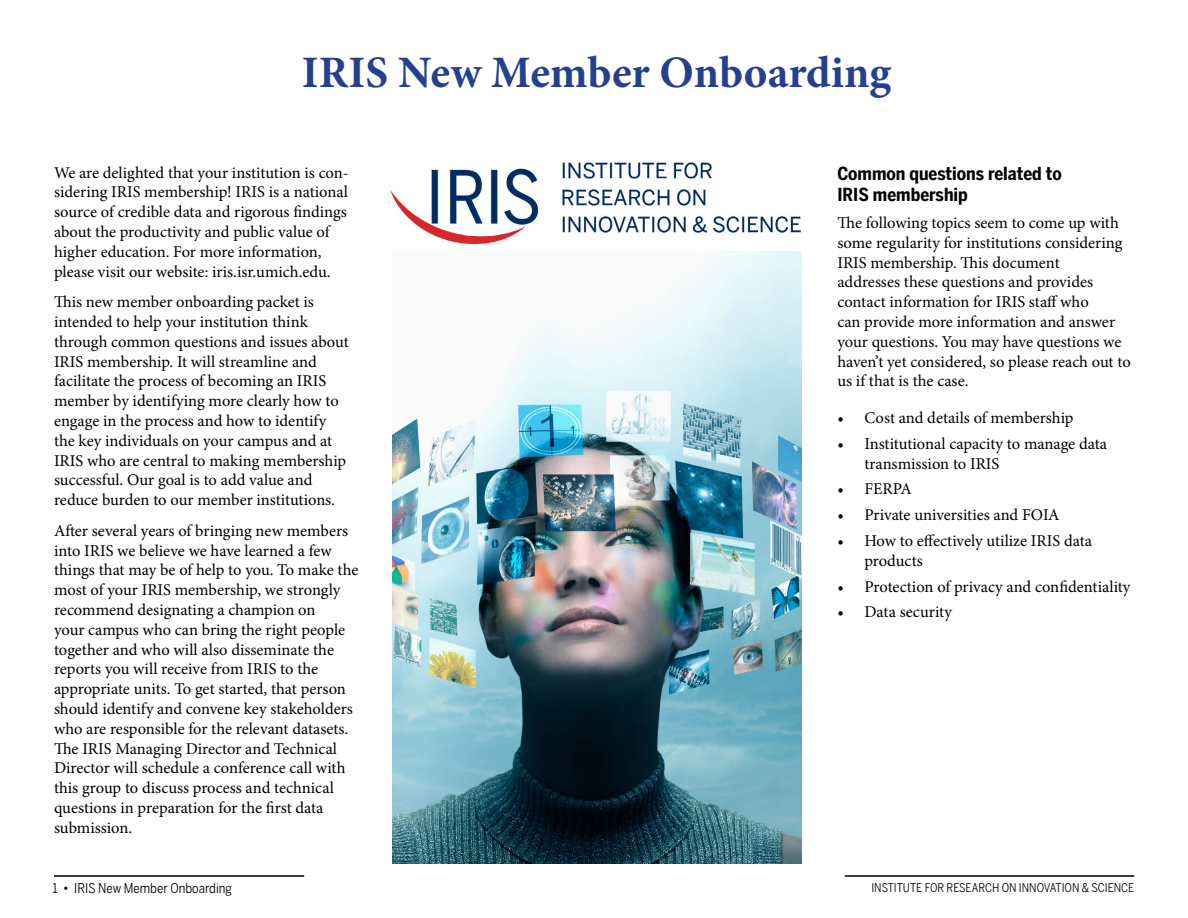
<style>
.page{position:relative;width:1188px;height:918px;background:#fff}
.page>*{position:absolute;margin:0;border:0;box-sizing:border-box;transform-origin:0 0}
.t1{font:700 45px "Minion Pro";color:#25408f}
.t2{font:700 18px/21.6px "Benton Sans Cond";color:#000}
.t3{font:16.5px/19.8px "Minion Pro";color:#000}
.t4{font:13.5px "Benton Sans Cond";color:#000}
.t5{font:12px "Benton Sans Cond";color:#000}
</style>
<div class="page">
<img style="left:390px;top:162px;width:412px;height:130px">
<img style="left:393px;top:252px;width:408px;height:611px">
<hr style="left:54px;top:875px;width:250px;height:2px;background:#000">
<hr style="left:845px;top:875px;width:289px;height:2px;background:#000">
<h1 class="t1" style="left:302px;top:41px;width:591px">IRIS New Member Onboarding</h1>
<p class="t3" style="left:54px;top:163px;width:296px">We are delighted that your institution is con&shy;sidering IRIS membership! IRIS is a national source of credible data and rigorous findings about the productivity and public value of higher education. For more information, please visit our website: iris.isr.umich.edu.</p>
<p class="t3" style="left:54px;top:292px;width:296px">This new member onboarding packet is intended to help your institution think through common questions and issues about IRIS membership. It will streamline and facilitate the process of becoming an IRIS member by identifying more clearly how to engage in the process and how to identify the key individuals on your campus and at IRIS who are central to making membership successful. Our goal is to add value and reduce burden to our member institutions.</p>
<p class="t3" style="left:54px;top:521px;width:306px">After several years of bringing new members into IRIS we believe we have learned a few things that may be of help to you. To make the most of your IRIS membership, we strongly recommend designating a champion on<br>your campus who can bring the right people together and who will also disseminate the reports you will receive from IRIS to the appropriate units. To get started, that person should identify and convene key stakeholders who are responsible for the relevant datasets.<br>The IRIS Managing Director and Technical Director will schedule a conference call with this group to discuss process and technical questions in preparation for the first data submission.</p>
<p class="t2" style="left:837px;top:162px;width:226px">Common questions related to<br>IRIS membership</p>
<p class="t3" style="left:837px;top:213px;width:295px">The following topics seem to come up with some regularity for institutions considering IRIS membership. This document<br>addresses these questions and provides contact information for IRIS staff who<br>can provide more information and answer your questions. You may have questions we haven’t yet considered, so please reach out to us if that is the case.</p>
<p class="t3" style="left:837px;top:408px;width:238px">• Cost and details of membership</p>
<p class="t3" style="left:864px;top:434px;width:244px;text-indent:-27px">• Institutional capacity to manage data transmission to IRIS</p>
<p class="t3" style="left:837px;top:479px;width:76px">• FERPA</p>
<p class="t3" style="left:837px;top:505px;width:224px">• Private universities and FOIA</p>
<p class="t3" style="left:864px;top:531px;width:229px;text-indent:-27px">• How to effectively utilize IRIS data products</p>
<p class="t3" style="left:837px;top:576px;width:295px">• Protection of privacy and confidentiality</p>
<p class="t3" style="left:837px;top:602px;width:116px">• Data security</p>
<p class="t4" style="left:52px;top:881px;width:181px">1 • IRIS New Member Onboarding</p>
<p class="t5" style="left:871px;top:881px;width:264px">INSTITUTE FOR RESEARCH ON INNOVATION &amp; SCIENCE</p>
</div>
